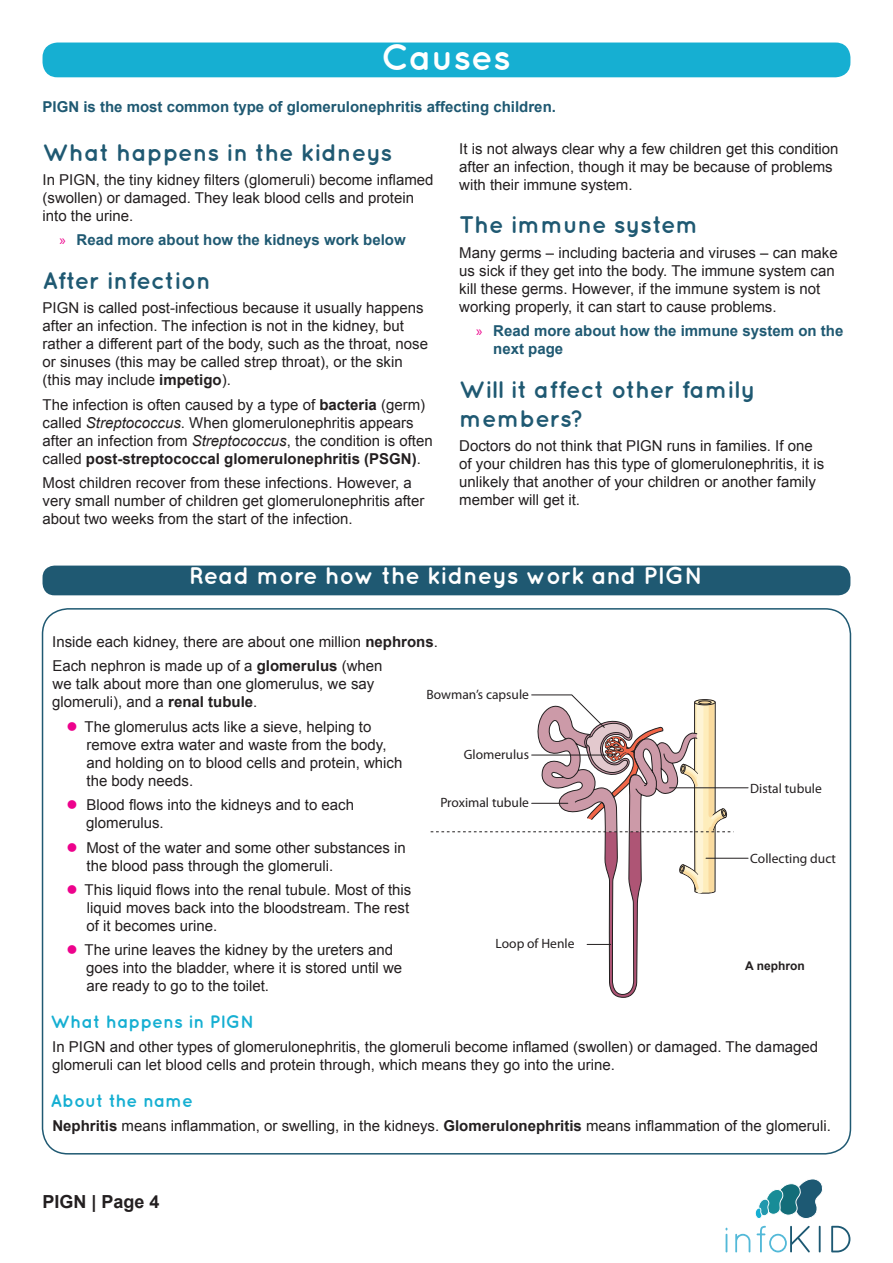
<style>
.page{position:relative;width:893px;height:1263px;background:#fff}
.page>*{position:absolute;margin:0;border:0;box-sizing:border-box;transform-origin:0 0}
.Section_heading{font:700 36px "Quicksand";color:#fff}
.Heading_1{font:700 24px/28.8px "Quicksand";color:#1f5972}
.Section_heading-2{font:700 24px "Quicksand";color:#fff}
.Heading_2{font:700 18px "Quicksand";color:#16afd2}
.t1{font:700 18px "Arial";color:#231f20}
.Body_text{font:15px/18px "Arial";color:#231f20}
.Introduction_to_over{font:700 15px/18px "Arial";color:#1f5972}
.t2{font:13.5px "Myriad Pro";color:#231f20}
.t3{font:700 12px "Arial";color:#231f20}
.s1{font-family:"Myriad Pro";font-weight:400;color:#ed028c}
.s2{font-weight:700}
.s3{font-style:italic}
</style>
<div class="page">
<hr style="left:819px;top:1226px;width:2px;height:26px;background:#1d5973">
<svg style="left:831px;top:1226px;width:19px;height:26px"></svg>
<svg style="left:726px;top:1228px;width:1px;height:24px"></svg>
<svg style="left:735px;top:1234px;width:15px;height:18px"></svg>
<svg style="left:757px;top:1226px;width:53px;height:26px"></svg>
<svg style="left:755px;top:1179px;width:68px;height:40px"></svg>
<div style="left:43px;top:43px;width:807px;height:34px;background:#16afd2;border-radius:15px"></div>
<div style="left:43px;top:566px;width:807px;height:29px;background:#1f5972;border-radius:12px"></div>
<svg style="left:431px;top:695px;width:302px;height:302px"></svg>
<p class="Section_heading" style="left:381px;top:35px;width:131px">Causes</p>
<p class="Introduction_to_over" style="left:43px;top:98px;width:515px">PIGN is the most common type of glomerulonephritis affecting children.</p>
<p class="Heading_1" style="left:43px;top:137px;width:351px">What happens in the kidneys</p>
<p class="Body_text" style="left:43px;top:171px;width:392px">In PIGN, the tiny kidney filters (glomeruli) become inflamed (swollen) or damaged. They leak blood cells and protein into the urine.</p>
<p class="Introduction_to_over" style="left:60px;top:232px;width:348px"><span class="s1">»</span> Read more about how the kidneys work below</p>
<p class="Heading_1" style="left:43px;top:266px;width:170px">After infection</p>
<p class="Body_text" style="left:43px;top:299px;width:387px">PIGN is called post-infectious because it usually happens after an infection. The infection is not in the kidney, but rather a different part of the body, such as the throat, nose or sinuses (this may be called strep throat), or the skin (this may include <span class="s2">impetigo</span>).</p>
<p class="Body_text" style="left:43px;top:396px;width:392px">The infection is often caused by a type of <span class="s2">bacteria</span> (germ) called <span class="s3">Streptococcus</span>. When glomerulonephritis appears after an infection from <span class="s3">Streptococcus</span>, the condition is often called <span class="s2">post-streptococcal glomerulonephritis (PSGN)</span>.</p>
<p class="Body_text" style="left:43px;top:474px;width:383px">Most children recover from these infections. However, a very small number of children get glomerulonephritis after about two weeks from the start of the infection.</p>
<p class="Body_text" style="left:459px;top:139px;width:381px">It is not always clear why a few children get this condition after an infection, though it may be because of problems with their immune system.</p>
<p class="Heading_1" style="left:459px;top:210px;width:241px">The immune system</p>
<p class="Body_text" style="left:459px;top:243px;width:380px">Many germs – including bacteria and viruses – can make us sick if they get into the body. The immune system can kill these germs. However, if the immune system is not working properly, it can start to cause problems.</p>
<p class="Introduction_to_over" style="left:493px;top:322px;width:352px;text-indent:-17px"><span class="s1">»</span> Read more about how the immune system on the next page</p>
<p class="Heading_1" style="left:459px;top:374px;width:298px">Will it affect other family members?</p>
<p class="Body_text" style="left:459px;top:437px;width:367px">Doctors do not think that PIGN runs in families. If one of your children has this type of glomerulonephritis, it is unlikely that another of your children or another family member will get it.</p>
<p class="Section_heading-2" style="left:189px;top:561px;width:515px">Read more how the kidneys work and PIGN</p>
<p class="Body_text" style="left:52px;top:633px;width:387px">Inside each kidney, there are about one million <span class="s2">nephrons</span>.</p>
<p class="Body_text" style="left:52px;top:657px;width:332px">Each nephron is made up of a <span class="s2">glomerulus</span> (when we talk about more than one glomerulus, we say glomeruli), and a <span class="s2">renal tubule</span>.</p>
<p class="Body_text" style="left:85px;top:718px;width:319px">The glomerulus acts like a sieve, helping to remove extra water and waste from the body, and holding on to blood cells and protein, which the body needs.</p>
<p class="Body_text" style="left:86px;top:796px;width:269px">Blood flows into the kidneys and to each glomerulus.</p>
<p class="Body_text" style="left:86px;top:838px;width:321px">Most of the water and some other substances in the blood pass through the glomeruli.</p>
<p class="Body_text" style="left:85px;top:881px;width:328px">This liquid flows into the renal tubule. Most of this liquid moves back into the bloodstream. The rest of it becomes urine.</p>
<p class="Body_text" style="left:85px;top:941px;width:319px">The urine leaves the kidney by the ureters and goes into the bladder, where it is stored until we are ready to go to the toilet.</p>
<p class="Heading_2" style="left:50px;top:1011px;width:206px">What happens in PIGN</p>
<p class="Body_text" style="left:52px;top:1038px;width:767px">In PIGN and other types of glomerulonephritis, the glomeruli become inflamed (swollen) or damaged. The damaged glomeruli can let blood cells and protein through, which means they go into the urine.</p>
<p class="Heading_2" style="left:51px;top:1089px;width:144px">About the name</p>
<p class="Body_text" style="left:52px;top:1117px;width:780px"><span class="s2">Nephritis</span> means inflammation, or swelling, in the kidneys. <span class="s2">Glomerulonephritis</span> means inflammation of the glomeruli.</p>
<p class="t2" style="left:427px;top:686px;width:104px">Bowman’s capsule</p>
<p class="t2" style="left:464px;top:746px;width:67px">Glomerulus</p>
<p class="t2" style="left:750px;top:780px;width:73px">Distal tubule</p>
<p class="t2" style="left:440px;top:794px;width:90px">Proximal tubule</p>
<p class="t2" style="left:750px;top:850px;width:87px">Collecting duct</p>
<p class="t2" style="left:496px;top:935px;width:80px">Loop of Henle</p>
<p class="t3" style="left:745px;top:957px;width:61px">A nephron</p>
<p class="t1" style="left:43px;top:1190px;width:119px">PIGN | Page 4</p>
</div>
